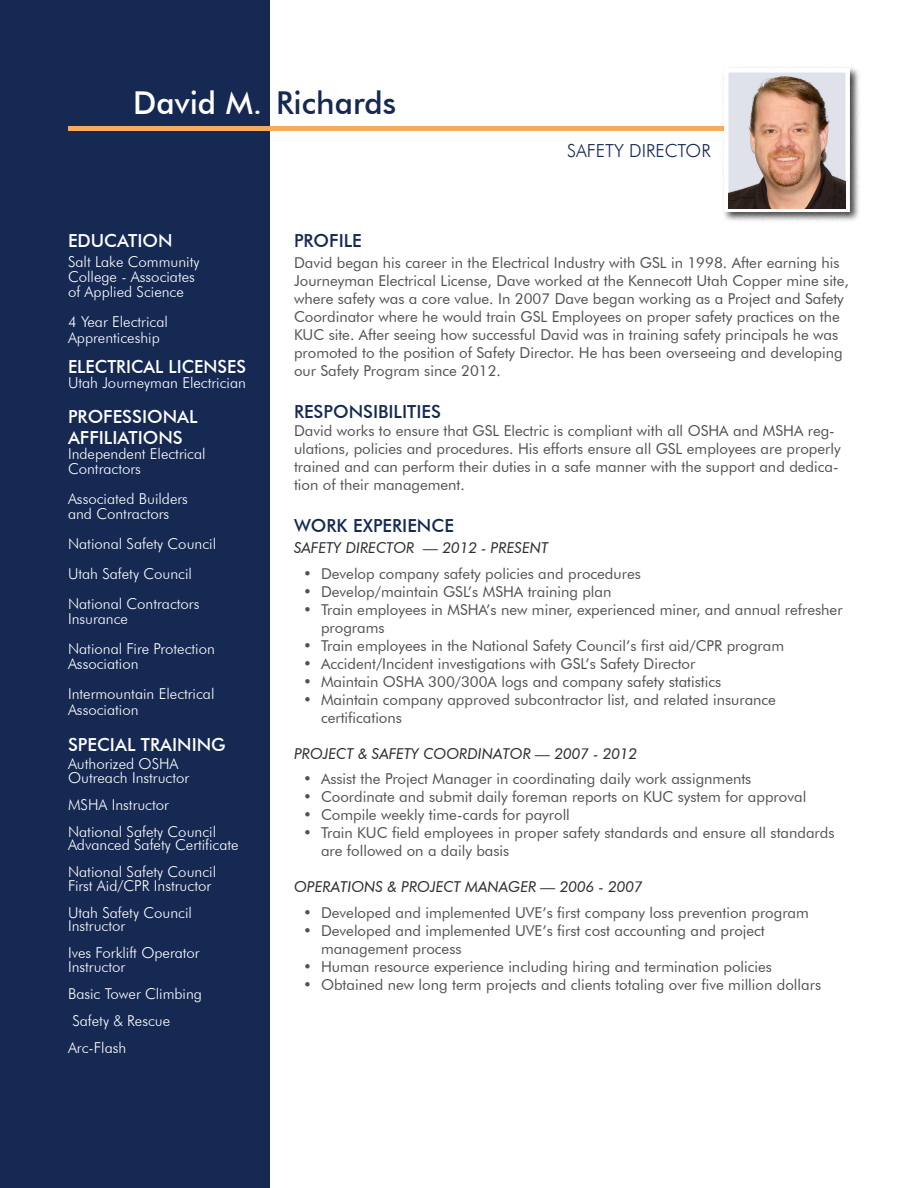
<style>
.page{position:relative;width:918px;height:1188px;background:#fff}
.page>*{position:absolute;margin:0;border:0;box-sizing:border-box;transform-origin:0 0}
.t1{font:500 31.5px "Futura BT";color:#152953}
.t2{font:500 18px/21px "Futura BT";color:#fff}
.t3{font:500 18px "Futura BT";color:#152953}
.t4{font:300 18px "Futura BT";color:#152953}
.t5{font:15px/18px "Futura BT";color:#535150}
.t6{font:300 15px/27px "Futura BT";color:#fff}
.t7{font:italic 15px "Futura BT";color:#2f2d2d}
.s1{color:#fff}
</style>
<div class="page">
<div style="left:0;top:0;width:270px;height:1188px;background:#152953"></div>
<hr style="left:68px;top:126px;width:674px;height:4px;background:#f7ab5d">
<div style="left:722px;top:66px;width:139px;height:157px;background:#030303;opacity:.75"></div>
<svg style="left:724px;top:68px;width:126px;height:144px"></svg>
<img style="left:728px;top:72px;width:118px;height:136px">
<h1 class="t1" style="left:133px;top:84px;width:265px"><span class="s1">David M.</span> Richards</h1>
<p class="t4" style="left:567px;top:140px;width:145px">SAFETY DIRECTOR</p>
<p class="t2" style="left:68px;top:230px;width:106px">EDUCATION</p>
<p class="t6" style="left:68px;top:254px;width:133px;line-height:15px">Salt Lake Community<br>College - Associates of Applied Science</p>
<p class="t6" style="left:68px;top:313px;width:101px;line-height:16.5px">4 Year Electrical<br>Apprenticeship</p>
<p class="t2" style="left:68px;top:356px;width:179px">ELECTRICAL LICENSES</p>
<p class="t6" style="left:68px;top:369px;width:179px">Utah Journeyman Electrician</p>
<p class="t2" style="left:68px;top:406px;width:131px">PROFESSIONAL<br>AFFILIATIONS</p>
<p class="t6" style="left:68px;top:446px;width:139px;line-height:15px">Independent Electrical<br>Contractors</p>
<p class="t6" style="left:68px;top:491px;width:121px;line-height:15px">Associated Builders and Contractors</p>
<p class="t6" style="left:68px;top:528px;width:150px;line-height:30px">National Safety Council<br>Utah Safety Council<br>National Contractors</p>
<p class="t6" style="left:68px;top:603px;width:148px;line-height:30px">Insurance<br>National Fire Protection</p>
<p class="t6" style="left:68px;top:648px;width:148px;line-height:30px">Association<br>Intermountain Electrical</p>
<p class="t6" style="left:68px;top:696px;width:72px">Association</p>
<p class="t2" style="left:68px;top:734px;width:159px">SPECIAL TRAINING</p>
<p class="t6" style="left:68px;top:757px;width:123px;line-height:13.5px">Authorized OSHA<br>Outreach Instructor</p>
<p class="t6" style="left:68px;top:791px;width:150px">MSHA Instructor<br>National Safety Council</p>
<p class="t6" style="left:68px;top:831px;width:172px">Advanced Safety Certificate<br>National Safety Council</p>
<p class="t6" style="left:68px;top:872px;width:145px">First Aid/CPR Instructor<br>Utah Safety Council</p>
<p class="t6" style="left:68px;top:912px;width:133px">Instructor<br>Ives Forklift Operator</p>
<p class="t6" style="left:68px;top:953px;width:135px">Instructor<br>Basic Tower Climbing<br>Safety &amp; Rescue<br>Arc-Flash</p>
<p class="t3" style="left:294px;top:230px;width:69px">PROFILE</p>
<p class="t5" style="left:294px;top:254px;width:557px">David began his career in the Electrical Industry with GSL in 1998. After earning his Journeyman Electrical License, Dave worked at the Kennecott Utah Copper mine site, where safety was a core value. In 2007 Dave began working as a Project and Safety Coordinator where he would train GSL Employees on proper safety practices on the KUC site. After seeing how successful David was in training safety principals he was promoted to the position of Safety Director. He has been overseeing and developing our Safety Program since 2012.</p>
<p class="t3" style="left:294px;top:401px;width:149px">RESPONSIBILITIES</p>
<p class="t5" style="left:294px;top:422px;width:548px">David works to ensure that GSL Electric is compliant with all OSHA and MSHA reg&shy;ulations, policies and procedures. His efforts ensure all GSL employees are properly trained and can perform their duties in a safe manner with the support and dedica&shy;tion of their management.</p>
<p class="t3" style="left:294px;top:515px;width:161px">WORK EXPERIENCE</p>
<p class="t7" style="left:294px;top:539px;width:256px">SAFETY DIRECTOR — 2012 - PRESENT</p>
<p class="t5" style="left:303px;top:564px;width:339px">• Develop company safety policies and procedures</p>
<p class="t5" style="left:303px;top:582px;width:310px">• Develop/maintain GSL’s MSHA training plan</p>
<p class="t5" style="left:321px;top:600px;width:523px;text-indent:-18px">• Train employees in MSHA’s new miner, experienced miner, and annual refresher programs</p>
<p class="t5" style="left:303px;top:636px;width:483px">• Train employees in the National Safety Council’s first aid/CPR program</p>
<p class="t5" style="left:303px;top:654px;width:394px">• Accident/Incident investigations with GSL’s Safety Director</p>
<p class="t5" style="left:303px;top:672px;width:420px">• Maintain OSHA 300/300A logs and company safety statistics</p>
<p class="t5" style="left:321px;top:690px;width:457px;text-indent:-18px">• Maintain company approved subcontractor list, and related insurance certifications</p>
<p class="t7" style="left:294px;top:744px;width:345px">PROJECT &amp; SAFETY COORDINATOR — 2007 - 2012</p>
<p class="t5" style="left:303px;top:770px;width:450px">• Assist the Project Manager in coordinating daily work assignments</p>
<p class="t5" style="left:303px;top:788px;width:505px">• Coordinate and submit daily foreman reports on KUC system for approval</p>
<p class="t5" style="left:303px;top:806px;width:268px">• Compile weekly time-cards for payroll</p>
<p class="t5" style="left:321px;top:824px;width:515px;text-indent:-18px">• Train KUC field employees in proper safety standards and ensure all standards are followed on a daily basis</p>
<p class="t7" style="left:294px;top:878px;width:350px">OPERATIONS &amp; PROJECT MANAGER — 2006 - 2007</p>
<p class="t5" style="left:303px;top:903px;width:507px">• Developed and implemented UVE’s first company loss prevention program</p>
<p class="t5" style="left:321px;top:921px;width:445px;text-indent:-18px">• Developed and implemented UVE’s first cost accounting and project management process</p>
<p class="t5" style="left:303px;top:957px;width:471px">• Human resource experience including hiring and termination policies</p>
<p class="t5" style="left:303px;top:975px;width:520px">• Obtained new long term projects and clients totaling over five million dollars</p>
</div>
